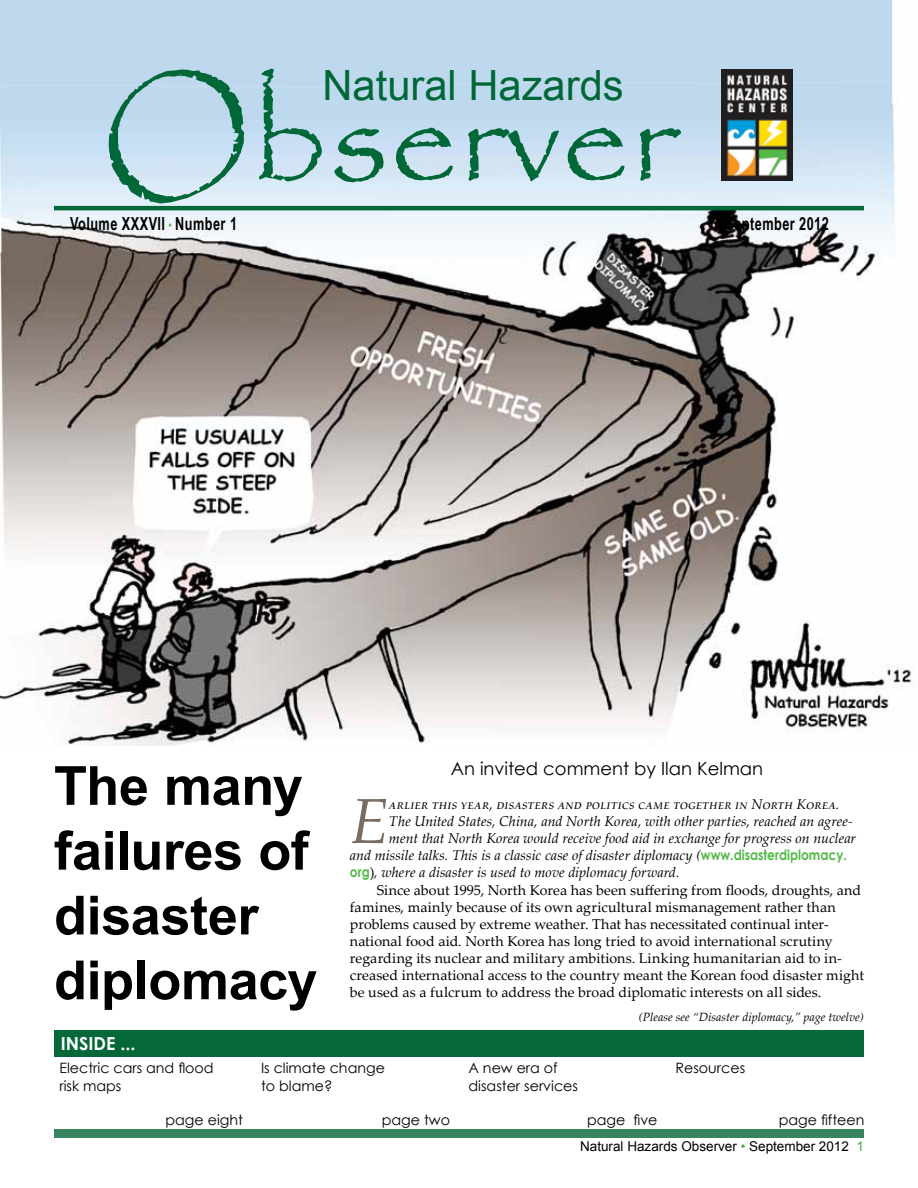
<style>
.page{position:relative;width:918px;height:1188px;background:#fff}
.page>*{position:absolute;margin:0;border:0;box-sizing:border-box;transform-origin:0 0}
.t1{font:136.65px "Papyrus";color:#006838}
.t2{font:italic 63.75px "Palatino Linotype";color:#796b60}
.t3{font:700 54px/64.8px "Arial";letter-spacing:-.01em;color:#000}
.t4{font:41.7px "Arial";color:#006838}
.t5{font:700 18px "Arial Narrow";letter-spacing:.03em;color:#000;scale:.86 1}
.t6{font:18px "Century Gothic";color:#000}
.t7{font:700 18px "Century Gothic";color:#fff}
.t8{font:14.25px "Palatino Linotype";letter-spacing:.005em;color:#000}
.t9{font:italic 14.25px "Palatino Linotype";color:#000}
.t10{font:14.25px/17.1px "Century Gothic";color:#000}
.t11{font:italic 14.25px "Palatino Linotype";letter-spacing:.085em;color:#000}
.t12{font:13.5px "Arial";color:#000}
.t13{font:italic 12px "Palatino Linotype";color:#000}
.s1{font-weight:400;font-size:13.5px;color:#54b948}
.s2{font-family:"Century Gothic";font-weight:700;font-style:normal;color:#54b948}
.s3{font-style:normal}
.s4{color:#41ad49}
</style>
<div class="page">
<img style="left:0;top:0;width:915px;height:745px">
<img style="left:721px;top:69px;width:71px;height:112px">
<div style="left:54px;top:1130px;width:810px;height:8px;background:#378661"></div>
<hr style="left:54px;top:206px;width:810px;height:4px;background:#056839">
<div style="left:54px;top:1030px;width:810px;height:27px;background:#056839"></div>
<h1 class="t1" style="left:102px;top:54px;width:577px">Observer</h1>
<h3 class="t4" style="left:323px;top:58px;width:303px">Natural Hazards</h3>
<p class="t5" style="left:70px;top:210px;width:196px">Volume XXXVII <span class="s1">•</span> Number 1</p>
<p class="t5" style="left:725px;top:210px;width:122px">September 2012</p>
<h3 class="t3" style="left:54px;top:755px;width:265px">The many failures of disaster diplomacy</h3>
<p class="t6" style="left:451px;top:755px;width:314px">An invited comment by Ilan Kelman</p>
<h2 class="t2" style="left:350px;top:776px;width:40px">E</h2>
<p class="t11" style="left:389px;top:794px;width:452px">arlier this year, disasters and politics came together in North Korea.</p>
<p class="t9" style="left:389px;top:811px;width:466px">The United States, China, and North Korea, with other parties, reached an agree-</p>
<p class="t9" style="left:389px;top:828px;width:469px">ment that North Korea would receive food aid in exchange for progress on nuclear</p>
<p class="t9" style="left:350px;top:845px;width:499px">and missile talks. This is a classic case of disaster diplomacy (<span class="s2">www.disasterdiplomacy.</span></p>
<p class="t9" style="left:350px;top:862px;width:331px"><span class="s2">org</span><span class="s3">)</span>, where a disaster is used to move diplomacy forward.</p>
<p class="t8" style="left:377px;top:880px;width:486px">Since about 1995, North Korea has been suffering from floods, droughts, and</p>
<p class="t8" style="left:350px;top:897px;width:487px">famines, mainly because of its own agricultural mismanagement rather than</p>
<p class="t8" style="left:350px;top:914px;width:480px">problems caused by extreme weather. That has necessitated continual inter-</p>
<p class="t8" style="left:350px;top:931px;width:484px">national food aid. North Korea has long tried to avoid international scrutiny</p>
<p class="t8" style="left:350px;top:948px;width:494px">regarding its nuclear and military ambitions. Linking humanitarian aid to in-</p>
<p class="t8" style="left:350px;top:965px;width:516px">creased international access to the country meant the Korean food disaster might</p>
<p class="t8" style="left:350px;top:982px;width:473px">be used as a fulcrum to address the broad diplomatic interests on all sides.</p>
<p class="t13" style="left:639px;top:1008px;width:227px">(Please see “Disaster diplomacy,” page twelve)</p>
<p class="t7" style="left:61px;top:1030px;width:76px">INSIDE ...</p>
<p class="t10" style="left:59px;top:1059px;width:156px">Electric cars and flood risk maps</p>
<p class="t10" style="left:166px;top:1111px;width:79px">page eight</p>
<p class="t10" style="left:261px;top:1059px;width:125px">Is climate change to blame?</p>
<p class="t10" style="left:382px;top:1111px;width:70px">page two</p>
<p class="t10" style="left:468px;top:1059px;width:111px">A new era of disaster services</p>
<p class="t10" style="left:587px;top:1111px;width:72px">page five</p>
<p class="t10" style="left:675px;top:1059px;width:71px">Resources</p>
<p class="t10" style="left:779px;top:1111px;width:87px">page fifteen</p>
<p class="t12" style="left:580px;top:1138px;width:285px">Natural Hazards Observer <span class="s4">•</span> September 2012 <span class="s4">1</span></p>
</div>
